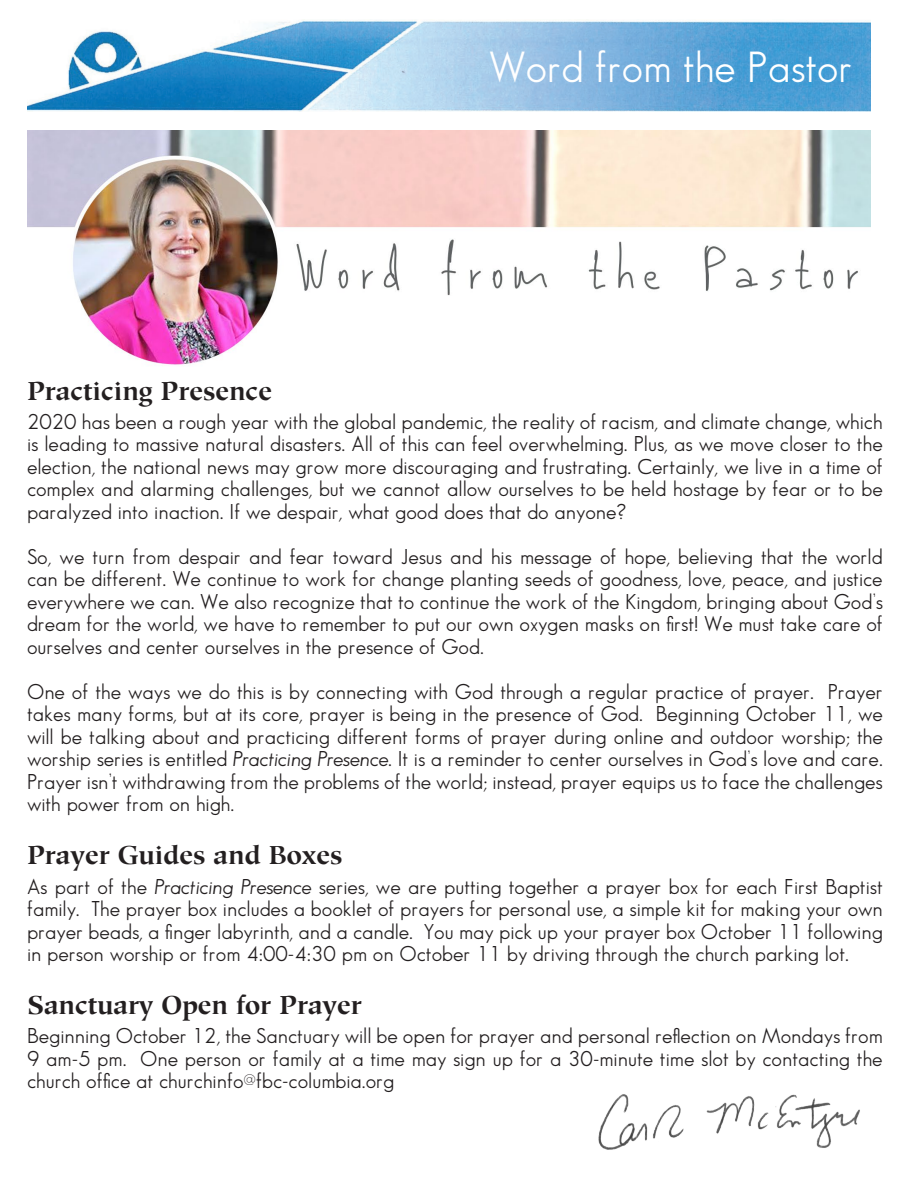
<style>
.page{position:relative;width:918px;height:1188px;background:#fff}
.page>*{position:absolute;margin:0;border:0;box-sizing:border-box;transform-origin:0 0}
.t1{font:42.6px "Sans Serif Book FLF";color:#fff}
.t2{font:700 25.5px "Glossary S Si";color:#231f20}
.t3{font:21px/22.5px "Sans Serif Book FLF";color:#231f20;text-align:justify}
.s1{font-style:italic}
</style>
<div class="page">
<img style="left:27px;top:20px;width:844px;height:91px">
<img style="left:27px;top:130px;width:844px;height:235px">
<img style="left:598px;top:1094px;width:262px;height:56px">
<h1 class="t1" style="left:489px;top:43px;width:365px">Word from the Pastor</h1>
<p class="t2" style="left:27px;top:375px;width:247px">Practicing Presence</p>
<p class="t3" style="left:27px;top:410px;width:857px">2020 has been a rough year with the global pandemic, the reality of racism, and climate change, which is leading to massive natural disasters. All of this can feel overwhelming. Plus, as we move closer to the election, the national news may grow more discouraging and frustrating. Certainly, we live in a time of complex and alarming challenges, but we cannot allow ourselves to be held hostage by fear or to be paralyzed into inaction. If we despair, what good does that do anyone?</p>
<p class="t3" style="left:27px;top:545px;width:857px">So, we turn from despair and fear toward Jesus and his message of hope, believing that the world can be different. We continue to work for change planting seeds of goodness, love, peace, and justice everywhere we can. We also recognize that to continue the work of the Kingdom, bringing about God’s dream for the world, we have to remember to put our own oxygen masks on first! We must take care of ourselves and center ourselves in the presence of God.</p>
<p class="t3" style="left:27px;top:680px;width:857px">One of the ways we do this is by connecting with God through a regular practice of prayer. Prayer takes many forms, but at its core, prayer is being in the presence of God. Beginning October 11, we will be talking about and practicing different forms of prayer during online and outdoor worship; the worship series is entitled <span class="s1">Practicing Presence</span>. It is a reminder to center ourselves in God’s love and care.<br>Prayer isn’t withdrawing from the problems of the world; instead, prayer equips us to face the challenges with power from on high.</p>
<p class="t2" style="left:27px;top:840px;width:317px">Prayer Guides and Boxes</p>
<p class="t3" style="left:27px;top:875px;width:857px">As part of the <span class="s1">Practicing Presence</span> series, we are putting together a prayer box for each First Baptist family. The prayer box includes a booklet of prayers for personal use, a simple kit for making your own prayer beads, a finger labyrinth, and a candle. You may pick up your prayer box October 11 following in person worship or from 4:00-4:30 pm on October 11 by driving through the church parking lot.</p>
<p class="t2" style="left:27px;top:990px;width:336px">Sanctuary Open for Prayer</p>
<p class="t3" style="left:27px;top:1025px;width:857px">Beginning October 12, the Sanctuary will be open for prayer and personal reflection on Mondays from 9 am-5 pm. One person or family at a time may sign up for a 30-minute time slot by contacting the church office at churchinfo@fbc-columbia.org</p>
</div>
